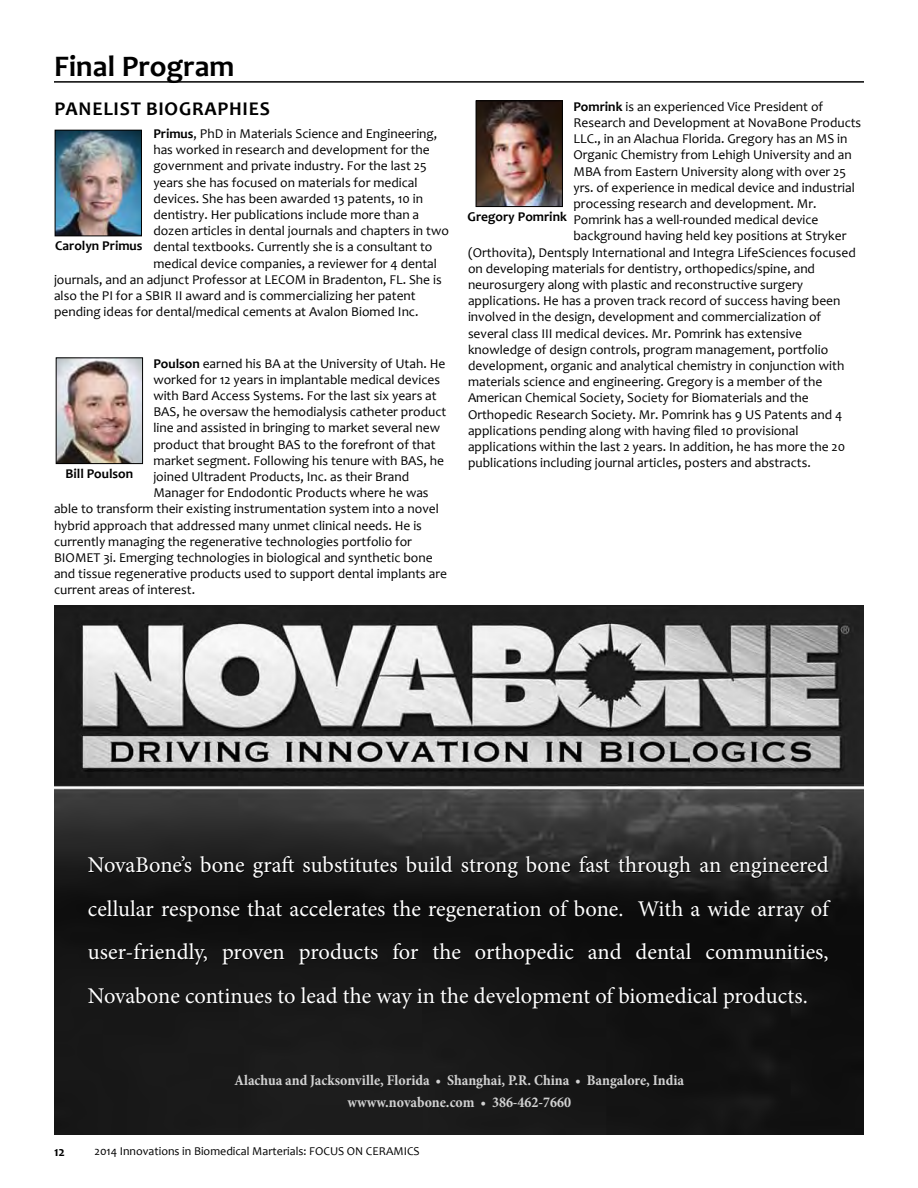
<style>
.page{position:relative;width:918px;height:1188px;background:#fff}
.page>*{position:absolute;margin:0;border:0;box-sizing:border-box;transform-origin:0 0}
.t1{font:700 30px "Candara";color:#000}
.t2{font:22.5px/43.5px "Minion Pro";color:#fff;text-align:justify}
.t3{font:700 19.5px "Candara";letter-spacing:.04em;color:#000}
.t4{font:700 condensed 15px/21.6px "Minion Pro";color:#d2d2d2;text-align:center}
.t5{font:13.5px "Candara";color:#000}
.t6{font:700 13.5px "Candara";color:#000}
.t7{font:12px "Candara";color:#000}
.s1{font-weight:700}
</style>
<div class="page">
<hr style="left:54px;top:81px;width:810px;height:2px;background:#000">
<img style="left:57px;top:132px;width:83px;height:102px">
<div style="left:55px;top:130px;width:87px;height:106px;border:1px solid #000"></div>
<img style="left:58px;top:359px;width:83px;height:103px">
<div style="left:56px;top:357px;width:87px;height:107px;border:1px solid #000"></div>
<img style="left:478px;top:102px;width:83px;height:103px">
<div style="left:476px;top:100px;width:87px;height:107px;border:1px solid #000"></div>
<img style="left:54px;top:605px;width:810px;height:530px">
<p class="t1" style="left:54px;top:47px;width:182px">Final Program</p>
<p class="t3" style="left:54px;top:97px;width:217px">Panelist biograph ies</p>
<p class="t5" style="left:153px;top:125px;width:285px"><span class="s1">Primus</span>, PhD in Materials Science and Engineering,</p>
<p class="t5" style="left:153px;top:141px;width:278px">has worked in research and development for the</p>
<p class="t5" style="left:153px;top:158px;width:275px">government and private industry. For the last 25</p>
<p class="t5" style="left:153px;top:174px;width:266px">years she has focused on materials for medical</p>
<p class="t5" style="left:153px;top:190px;width:271px">devices. She has been awarded 13 patents, 10 in</p>
<p class="t5" style="left:153px;top:206px;width:267px">dentistry. Her publications include more than a</p>
<p class="t5" style="left:153px;top:222px;width:297px">dozen articles in dental journals and chapters in two</p>
<p class="t5" style="left:153px;top:239px;width:281px">dental textbooks. Currently she is a consultant to</p>
<p class="t5" style="left:153px;top:255px;width:285px">medical device companies, a reviewer for 4 dental</p>
<p class="t5" style="left:54px;top:271px;width:389px">journals, and an adjunct Professor at LECOM in Bradenton, FL. She is</p>
<p class="t5" style="left:54px;top:287px;width:363px">also the PI for a SBIR II award and is commercializing her patent</p>
<p class="t5" style="left:54px;top:303px;width:366px">pending ideas for dental/medical cements at Avalon Biomed Inc.</p>
<p class="t5" style="left:153px;top:355px;width:294px"><span class="s1">Poulson</span> earned his BA at the University of Utah. He</p>
<p class="t5" style="left:153px;top:371px;width:288px">worked for 12 years in implantable medical devices</p>
<p class="t5" style="left:153px;top:387px;width:285px">with Bard Access Systems. For the last six years at</p>
<p class="t5" style="left:153px;top:403px;width:295px">BAS, he oversaw the hemodialysis catheter product</p>
<p class="t5" style="left:153px;top:420px;width:288px">line and assisted in bringing to market several new</p>
<p class="t5" style="left:153px;top:436px;width:284px">product that brought BAS to the forefront of that</p>
<p class="t5" style="left:153px;top:452px;width:292px">market segment. Following his tenure with BAS, he</p>
<p class="t5" style="left:153px;top:468px;width:257px">joined Ultradent Products, Inc. as their Brand</p>
<p class="t5" style="left:153px;top:484px;width:277px">Manager for Endodontic Products where he was</p>
<p class="t5" style="left:54px;top:501px;width:386px">able to transform their existing instrumentation system into a novel</p>
<p class="t5" style="left:54px;top:517px;width:369px">hybrid approach that addressed many unmet clinical needs. He is</p>
<p class="t5" style="left:54px;top:533px;width:360px">currently managing the regenerative technologies portfolio for</p>
<p class="t5" style="left:54px;top:549px;width:380px">BIOMET 3i. Emerging technologies in biological and synthetic bone</p>
<p class="t5" style="left:54px;top:565px;width:395px">and tissue regenerative products used to support dental implants are</p>
<p class="t5" style="left:54px;top:582px;width:143px">current areas of interest.</p>
<p class="t6" style="left:55px;top:237px;width:89px">Carolyn Primus</p>
<p class="t6" style="left:65px;top:465px;width:69px">Bill Poulson</p>
<p class="t5" style="left:573px;top:98px;width:251px"><span class="s1">Pomrink</span> is an experienced Vice President of</p>
<p class="t5" style="left:573px;top:114px;width:289px">Research and Development at NovaBone Products</p>
<p class="t5" style="left:573px;top:130px;width:275px">LLC., in an Alachua Florida. Gregory has an MS in</p>
<p class="t5" style="left:573px;top:147px;width:280px">Organic Chemistry from Lehigh University and an</p>
<p class="t5" style="left:573px;top:163px;width:274px">MBA from Eastern University along with over 25</p>
<p class="t5" style="left:573px;top:179px;width:283px">yrs. of experience in medical device and industrial</p>
<p class="t5" style="left:573px;top:195px;width:245px">processing research and development. Mr.</p>
<p class="t5" style="left:573px;top:211px;width:247px">Pomrink has a well-rounded medical device</p>
<p class="t5" style="left:573px;top:228px;width:275px">background having held key positions at Stryker</p>
<p class="t5" style="left:468px;top:244px;width:389px">(Orthovita), Dentsply International and Integra LifeSciences focused</p>
<p class="t5" style="left:468px;top:260px;width:349px">on developing materials for dentistry, orthopedics/spine, and</p>
<p class="t5" style="left:468px;top:276px;width:337px">neurosurgery along with plastic and reconstructive surgery</p>
<p class="t5" style="left:468px;top:292px;width:374px">applications. He has a proven track record of success having been</p>
<p class="t5" style="left:468px;top:309px;width:355px">involved in the design, development and commercialization of</p>
<p class="t5" style="left:468px;top:325px;width:336px">several class III medical devices. Mr. Pomrink has extensive</p>
<p class="t5" style="left:468px;top:341px;width:362px">knowledge of design controls, program management, portfolio</p>
<p class="t5" style="left:468px;top:357px;width:378px">development, organic and analytical chemistry in conjunction with</p>
<p class="t5" style="left:468px;top:373px;width:356px">materials science and engineering. Gregory is a member of the</p>
<p class="t5" style="left:468px;top:390px;width:342px">American Chemical Society, Society for Biomaterials and the</p>
<p class="t5" style="left:468px;top:406px;width:376px">Orthopedic Research Society. Mr. Pomrink has 9 US Patents and 4</p>
<p class="t5" style="left:468px;top:422px;width:332px">applications pending along with having filed 10 provisional</p>
<p class="t5" style="left:468px;top:438px;width:379px">applications within the last 2 years. In addition, he has more the 20</p>
<p class="t5" style="left:468px;top:454px;width:344px">publications including journal articles, posters and abstracts.</p>
<p class="t6" style="left:468px;top:208px;width:101px">Gregory Pomrink</p>
<p class="t2" style="left:88px;top:843px;width:742px">NovaBone’s bone graft substitutes build strong bone fast through an engineered cellular response that accelerates the regeneration of bone. With a wide array of user-friendly, proven products for the orthopedic and dental communities, Novabone continues to lead the way in the development of biomedical products.</p>
<p class="t4" style="left:235px;top:1070px;width:451px">Alachua and Jacksonville, Florida • Shanghai, P.R. China • Bangalore, India wwww.novabone.com • 386-462-7660</p>
<p class="t6" style="left:54px;top:1143px;width:12px">12</p>
<p class="t7" style="left:94px;top:1143px;width:327px">2014 Innovations in Biomedical Marterials: FOCUS ON CERAMICS</p>
</div>
